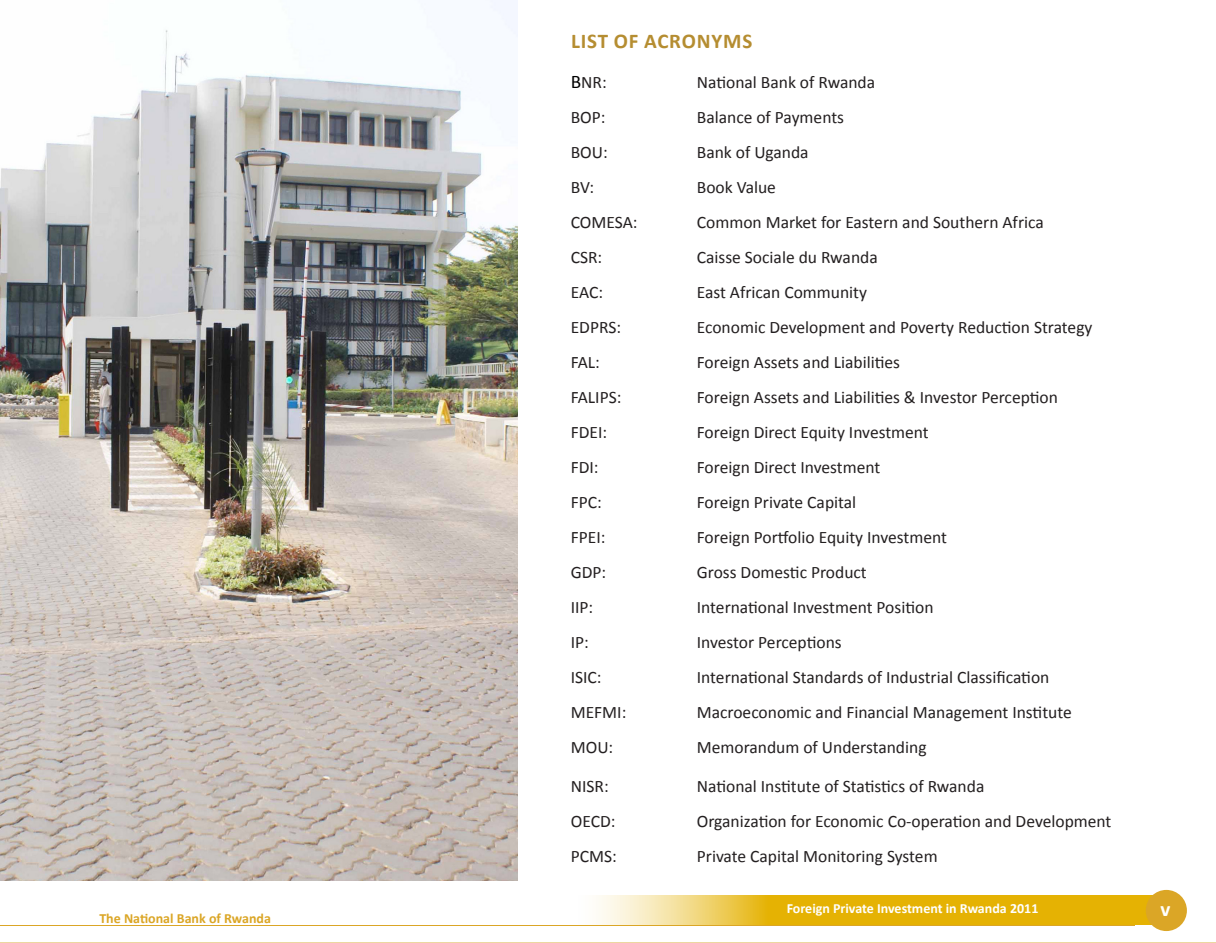
<style>
.page{position:relative;width:1216px;height:943px;background:#fff}
.page>*{position:absolute;margin:0;border:0;box-sizing:border-box;transform-origin:0 0}
.Heading_1{font:700 21px "Calibri";letter-spacing:.04em;color:#b58d31}
.t1{font:700 21px "Calibri";color:#fff}
.t2{font:17.5px "Calibri";color:#231f20}
.t3{font:700 14px "Calibri";color:#fff}
.t4{font:700 14px "Calibri";color:#dba626}
.s1{font-size:19.25px;color:#000}
</style>
<div class="page">
<hr style="left:0;top:942px;width:1215px;height:1px;background:#dbb042">
<svg style="left:598px;top:895px;width:553px;height:30px;background:#e9be2d"></svg>
<div style="left:1145px;top:889px;width:41px;height:42px;background:#dba626;border-radius:50%"></div>
<hr style="left:0;top:925px;width:1134px;height:1px;background:#dba626">
<img style="left:0;top:0;width:517px;height:881px">
<p class="t4" style="left:99px;top:909px;width:173px">The National Bank of Rwanda</p>
<p class="Heading_1" style="left:571px;top:28px;width:183px">LIST OF ACRONYMS</p>
<p class="t2" style="left:570px;top:71px;width:37px"><span class="s1">B</span>NR:</p>
<p class="t2" style="left:696px;top:71px;width:180px">National Bank of Rwanda</p>
<p class="t2" style="left:570px;top:106px;width:36px">BOP:</p>
<p class="t2" style="left:696px;top:106px;width:149px">Balance of Payments</p>
<p class="t2" style="left:570px;top:141px;width:39px">BOU:</p>
<p class="t2" style="left:696px;top:141px;width:113px">Bank of Uganda</p>
<p class="t2" style="left:570px;top:176px;width:25px">BV:</p>
<p class="t2" style="left:696px;top:176px;width:81px">Book Value</p>
<p class="t2" style="left:570px;top:211px;width:68px">COMESA:</p>
<p class="t2" style="left:696px;top:211px;width:348px">Common Market for Eastern and Southern Africa</p>
<p class="t2" style="left:570px;top:246px;width:33px">CSR:</p>
<p class="t2" style="left:696px;top:246px;width:182px">Caisse Sociale du Rwanda</p>
<p class="t2" style="left:570px;top:281px;width:34px">EAC:</p>
<p class="t2" style="left:696px;top:281px;width:172px">East African Community</p>
<p class="t2" style="left:570px;top:316px;width:52px">EDPRS:</p>
<p class="t2" style="left:696px;top:316px;width:397px">Economic Development and Poverty Reduction Strategy</p>
<p class="t2" style="left:570px;top:351px;width:31px">FAL:</p>
<p class="t2" style="left:696px;top:351px;width:205px">Foreign Assets and Liabilities</p>
<p class="t2" style="left:570px;top:386px;width:52px">FALIPS:</p>
<p class="t2" style="left:696px;top:386px;width:362px">Foreign Assets and Liabilities &amp; Investor Perception</p>
<p class="t2" style="left:570px;top:421px;width:38px">FDEI:</p>
<p class="t2" style="left:696px;top:421px;width:233px">Foreign Direct Equity Investment</p>
<p class="t2" style="left:570px;top:456px;width:29px">FDI:</p>
<p class="t2" style="left:696px;top:456px;width:185px">Foreign Direct Investment</p>
<p class="t2" style="left:570px;top:491px;width:33px">FPC:</p>
<p class="t2" style="left:696px;top:491px;width:161px">Foreign Private Capital</p>
<p class="t2" style="left:570px;top:526px;width:36px">FPEI:</p>
<p class="t2" style="left:696px;top:526px;width:252px">Foreign Portfolio Equity Investment</p>
<p class="t2" style="left:570px;top:561px;width:37px">GDP:</p>
<p class="t2" style="left:696px;top:561px;width:171px">Gross Domestic Product</p>
<p class="t2" style="left:570px;top:596px;width:24px">IIP:</p>
<p class="t2" style="left:696px;top:596px;width:238px">International Investment Position</p>
<p class="t2" style="left:570px;top:631px;width:20px">IP:</p>
<p class="t2" style="left:696px;top:631px;width:146px">Investor Perceptions</p>
<p class="t2" style="left:570px;top:666px;width:32px">ISIC:</p>
<p class="t2" style="left:696px;top:666px;width:354px">International Standards of Industrial Classification</p>
<p class="t2" style="left:570px;top:701px;width:57px">MEFMI:</p>
<p class="t2" style="left:696px;top:701px;width:376px">Macroeconomic and Financial Management Institute</p>
<p class="t2" style="left:570px;top:736px;width:44px">MOU:</p>
<p class="t2" style="left:696px;top:736px;width:231px">Memorandum of Understanding</p>
<p class="t2" style="left:570px;top:775px;width:39px">NISR:</p>
<p class="t2" style="left:696px;top:775px;width:289px">National Institute of Statistics of Rwanda</p>
<p class="t2" style="left:570px;top:810px;width:46px">OECD:</p>
<p class="t2" style="left:696px;top:810px;width:416px">Organization for Economic Co-operation and Development</p>
<p class="t2" style="left:570px;top:845px;width:48px">PCMS:</p>
<p class="t2" style="left:696px;top:845px;width:242px">Private Capital Monitoring System</p>
<p class="t3" style="left:786px;top:899px;width:253px">Foreign Private Investment in Rwanda 2011</p>
<p class="t1" style="left:1160px;top:895px;width:11px">v</p>
</div>
